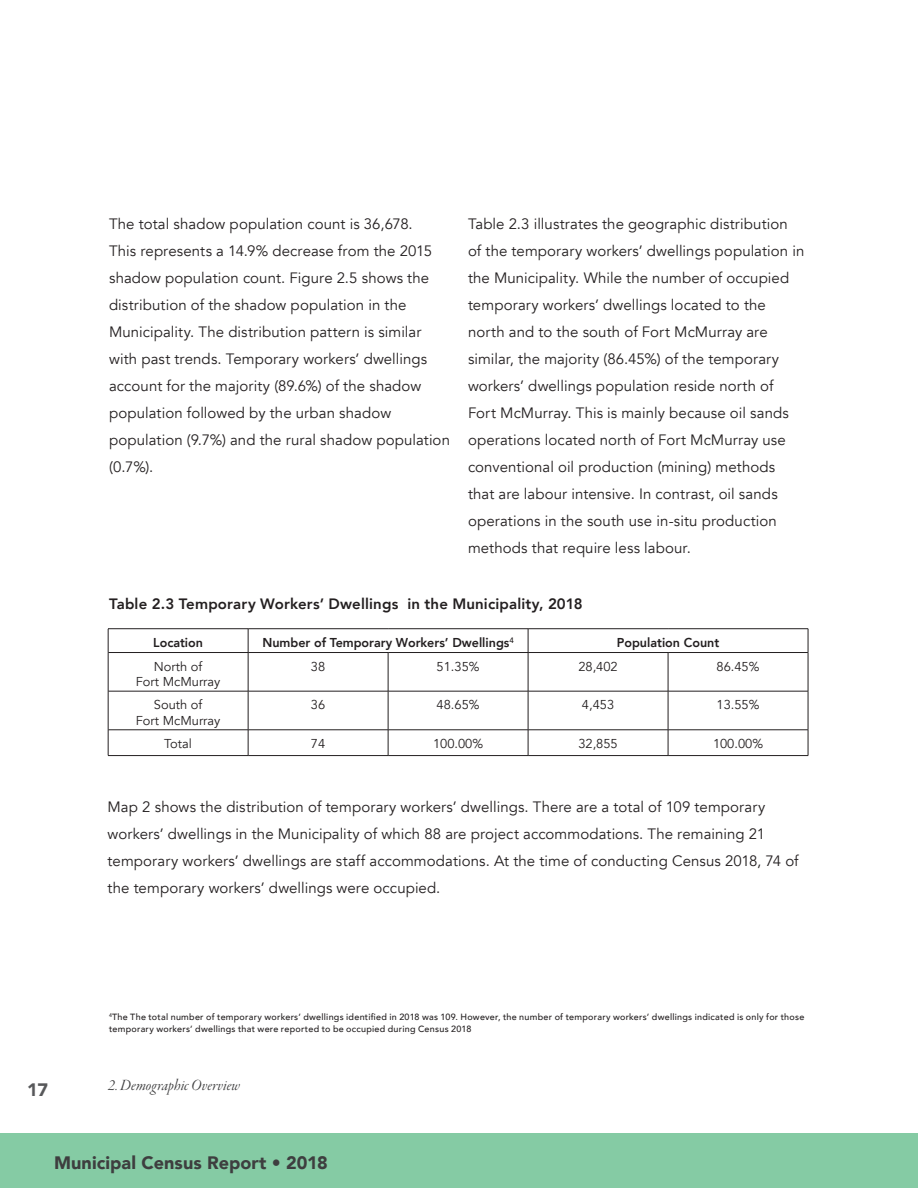
<style>
.page{position:relative;width:918px;height:1188px;background:#fff}
.page>*{position:absolute;margin:0;border:0;box-sizing:border-box;transform-origin:0 0}
.t1{font:900 18px "Avenir";letter-spacing:.005em;color:#3e3e3f}
.t2{font:900 18px "Avenir";color:#57585a}
.t3{font:16.5px "Garamond Premr Pro It Disp";letter-spacing:.005em;color:#3e3e3f}
.t4{font:15px/27px "Avenir";letter-spacing:.005em;color:#231f20}
.t5{font:800 15px "Avenir";letter-spacing:.01em;color:#231f20}
.t6{font:12.9px/15.5px "Avenir";color:#231f20;text-align:center}
.t7{font:800 12.9px "Avenir";color:#231f20}
.t8{font:500 9px/12px "Avenir";letter-spacing:.03em;color:#231f20}
</style>
<div class="page">
<div style="left:0;top:1133px;width:918px;height:55px;background:#85cba4"></div>
<hr style="left:108px;top:628px;width:140px;height:1px;background:#231f20">
<hr style="left:248px;top:628px;width:140px;height:1px;background:#231f20">
<hr style="left:388px;top:628px;width:140px;height:1px;background:#231f20">
<hr style="left:528px;top:628px;width:140px;height:1px;background:#231f20">
<hr style="left:668px;top:628px;width:140px;height:1px;background:#231f20">
<hr style="left:108px;top:652px;width:140px;height:1px;background:#231f20">
<hr style="left:248px;top:652px;width:140px;height:1px;background:#231f20">
<hr style="left:388px;top:652px;width:140px;height:1px;background:#231f20">
<hr style="left:528px;top:652px;width:140px;height:1px;background:#231f20">
<hr style="left:668px;top:652px;width:140px;height:1px;background:#231f20">
<hr style="left:108px;top:691px;width:140px;height:1px;background:#231f20">
<hr style="left:248px;top:691px;width:140px;height:1px;background:#231f20">
<hr style="left:388px;top:691px;width:140px;height:1px;background:#231f20">
<hr style="left:528px;top:691px;width:140px;height:1px;background:#231f20">
<hr style="left:668px;top:691px;width:140px;height:1px;background:#231f20">
<hr style="left:108px;top:730px;width:140px;height:1px;background:#231f20">
<hr style="left:248px;top:730px;width:140px;height:1px;background:#231f20">
<hr style="left:388px;top:730px;width:140px;height:1px;background:#231f20">
<hr style="left:528px;top:730px;width:140px;height:1px;background:#231f20">
<hr style="left:668px;top:730px;width:140px;height:1px;background:#231f20">
<hr style="left:108px;top:755px;width:140px;height:1px;background:#231f20">
<hr style="left:248px;top:755px;width:140px;height:1px;background:#231f20">
<hr style="left:388px;top:755px;width:140px;height:1px;background:#231f20">
<hr style="left:528px;top:755px;width:140px;height:1px;background:#231f20">
<hr style="left:668px;top:755px;width:140px;height:1px;background:#231f20">
<svg style="left:108px;top:629px;width:1px;height:24px"></svg>
<svg style="left:248px;top:629px;width:1px;height:23px"></svg>
<svg style="left:528px;top:629px;width:1px;height:23px"></svg>
<svg style="left:808px;top:629px;width:1px;height:24px"></svg>
<hr style="left:108px;top:653px;width:1px;height:38px;background:#231f20">
<hr style="left:248px;top:653px;width:1px;height:38px;background:#231f20">
<hr style="left:388px;top:653px;width:1px;height:38px;background:#231f20">
<hr style="left:528px;top:653px;width:1px;height:38px;background:#231f20">
<hr style="left:668px;top:653px;width:1px;height:38px;background:#231f20">
<hr style="left:808px;top:653px;width:1px;height:38px;background:#231f20">
<hr style="left:108px;top:691px;width:1px;height:39px;background:#231f20">
<hr style="left:248px;top:691px;width:1px;height:39px;background:#231f20">
<hr style="left:388px;top:691px;width:1px;height:39px;background:#231f20">
<hr style="left:528px;top:691px;width:1px;height:39px;background:#231f20">
<hr style="left:668px;top:691px;width:1px;height:39px;background:#231f20">
<hr style="left:808px;top:691px;width:1px;height:39px;background:#231f20">
<svg style="left:108px;top:730px;width:1px;height:25px"></svg>
<svg style="left:248px;top:730px;width:1px;height:25px"></svg>
<svg style="left:388px;top:730px;width:1px;height:25px"></svg>
<svg style="left:528px;top:730px;width:1px;height:25px"></svg>
<svg style="left:668px;top:730px;width:1px;height:25px"></svg>
<svg style="left:808px;top:730px;width:1px;height:25px"></svg>
<p class="t4" style="left:109px;top:210px;width:342px">The total shadow population count is 36,678.<br>This represents a 14.9% decrease from the 2015 shadow population count. Figure 2.5 shows the distribution of the shadow population in the Municipality. The distribution pattern is similar with past trends. Temporary workers’ dwellings account for the majority (89.6%) of the shadow population followed by the urban shadow population (9.7%) and the rural shadow population (0.7%).</p>
<p class="t4" style="left:468px;top:210px;width:338px">Table 2.3 illustrates the geographic distribution of the temporary workers’ dwellings population in the Municipality. While the number of occupied temporary workers’ dwellings located to the north and to the south of Fort McMurray are similar, the majority (86.45%) of the temporary workers’ dwellings population reside north of Fort McMurray. This is mainly because oil sands operations located north of Fort McMurray use conventional oil production (mining) methods that are labour intensive. In contrast, oil sands operations in the south use in-situ production methods that require less labour.</p>
<p class="t5" style="left:109px;top:592px;width:475px">Table 2.3 Temporary Workers’ Dwellings in the Municipality, 2018</p>
<p class="t7" style="left:153px;top:632px;width:51px">Location</p>
<p class="t7" style="left:262px;top:633px;width:253px">Number of Temporary Workers’ Dwellings<sup>4</sup></p>
<p class="t7" style="left:617px;top:632px;width:104px">Population Count</p>
<p class="t6" style="left:136px;top:659px;width:86px">North of<br>Fort McMurray</p>
<p class="t6" style="left:311px;top:659px;width:16px">38</p>
<p class="t6" style="left:437px;top:659px;width:44px">51.35%</p>
<p class="t6" style="left:578px;top:659px;width:41px">28,402</p>
<p class="t6" style="left:717px;top:659px;width:44px">86.45%</p>
<p class="t6" style="left:136px;top:697px;width:86px">South of<br>Fort McMurray</p>
<p class="t6" style="left:311px;top:697px;width:16px">36</p>
<p class="t6" style="left:437px;top:697px;width:44px">48.65%</p>
<p class="t6" style="left:582px;top:697px;width:34px">4,453</p>
<p class="t6" style="left:717px;top:697px;width:44px">13.55%</p>
<p class="t6" style="left:164px;top:736px;width:29px">Total</p>
<p class="t6" style="left:311px;top:736px;width:16px">74</p>
<p class="t6" style="left:433px;top:736px;width:52px">100.00%</p>
<p class="t6" style="left:578px;top:736px;width:41px">32,855</p>
<p class="t6" style="left:713px;top:736px;width:52px">100.00%</p>
<p class="t4" style="left:108px;top:793px;width:693px">Map 2 shows the distribution of temporary workers’ dwellings. There are a total of 109 temporary workers’ dwellings in the Municipality of which 88 are project accommodations. The remaining 21 temporary workers’ dwellings are staff accommodations. At the time of conducting Census 2018, 74 of the temporary workers’ dwellings were occupied.</p>
<p class="t8" style="left:109px;top:1010px;width:697px"><sup>4</sup>The The total number of temporary workers’ dwellings identified in 2018 was 109. However, the number of temporary workers’ dwellings indicated is only for those temporary workers’ dwellings that were reported to be occupied during Census 2018</p>
<p class="t2" style="left:27px;top:1074px;width:23px">17</p>
<p class="t3" style="left:108px;top:1076px;width:134px">2. Demographic Overview</p>
<p class="t1" style="left:54px;top:1147px;width:275px">Municipal Census Report • 2018</p>
</div>
